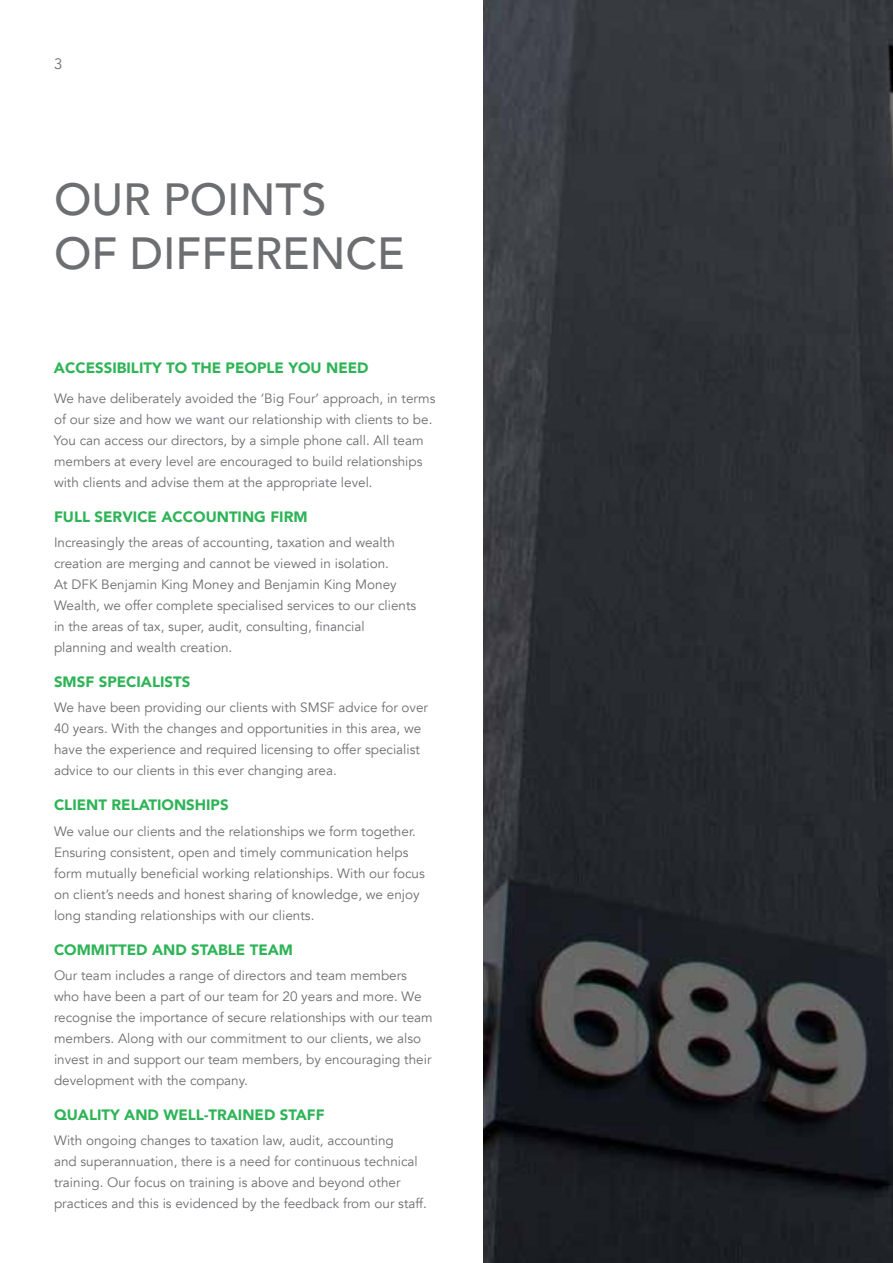
<style>
.page{position:relative;width:893px;height:1263px;background:#fff}
.page>*{position:absolute;margin:0;border:0;box-sizing:border-box;transform-origin:0 0}
.t1{font:500 45px/54px "Avenir";color:#6d6e71}
.t2{font:900 15px "Avenir";color:#2eb457}
.t3{font:15px "Avenir";color:#6d6e71}
.t4{font:13.5px/21px "Avenir";color:#6d6e71}
</style>
<div class="page">
<img style="left:483px;top:0;width:410px;height:1263px">
<p class="t3" style="left:54px;top:58px;width:10px">3</p>
<h1 class="t1" style="left:54px;top:177px;width:352px">OUR POINTS<br>OF DIFFERENCE</h1>
<p class="t2" style="left:54px;top:361px;width:316px">ACCESSIBILITY TO THE PEOPLE YOU NEED</p>
<p class="t4" style="left:54px;top:389px;width:383px">We have deliberately avoided the ‘Big Four’ approach, in terms of our size and how we want our relationship with clients to be.<br>You can access our directors, by a simple phone call. All team members at every level are encouraged to build relationships with clients and advise them at the appropriate level.</p>
<p class="t2" style="left:54px;top:510px;width:255px">FULL SERVICE ACCOUNTING FIRM</p>
<p class="t4" style="left:54px;top:532px;width:364px">Increasingly the areas of accounting, taxation and wealth creation are merging and cannot be viewed in isolation.<br>At DFK Benjamin King Money and Benjamin King Money Wealth, we offer complete specialised services to our clients in the areas of tax, super, audit, consulting, financial planning and wealth creation.</p>
<p class="t2" style="left:54px;top:675px;width:138px">SMSF SPECIALISTS</p>
<p class="t4" style="left:54px;top:697px;width:376px">We have been providing our clients with SMSF advice for over 40 years. With the changes and opportunities in this area, we have the experience and required licensing to offer specialist advice to our clients in this ever changing area.</p>
<p class="t2" style="left:54px;top:798px;width:176px">CLIENT RELATIONSHIPS</p>
<p class="t4" style="left:54px;top:821px;width:372px">We value our clients and the relationships we form together.<br>Ensuring consistent, open and timely communication helps form mutually beneficial working relationships. With our focus on client’s needs and honest sharing of knowledge, we enjoy long standing relationships with our clients.</p>
<p class="t2" style="left:54px;top:943px;width:241px">COMMITTED AND STABLE TEAM</p>
<p class="t4" style="left:54px;top:965px;width:380px">Our team includes a range of directors and team members who have been a part of our team for 20 years and more. We recognise the importance of secure relationships with our team members. Along with our commitment to our clients, we also invest in and support our team members, by encouraging their development with the company.</p>
<p class="t2" style="left:54px;top:1108px;width:272px">QUALITY AND WELL-TRAINED STAFF</p>
<p class="t4" style="left:54px;top:1131px;width:375px">With ongoing changes to taxation law, audit, accounting<br>and superannuation, there is a need for continuous technical training. Our focus on training is above and beyond other practices and this is evidenced by the feedback from our staff.</p>
</div>
